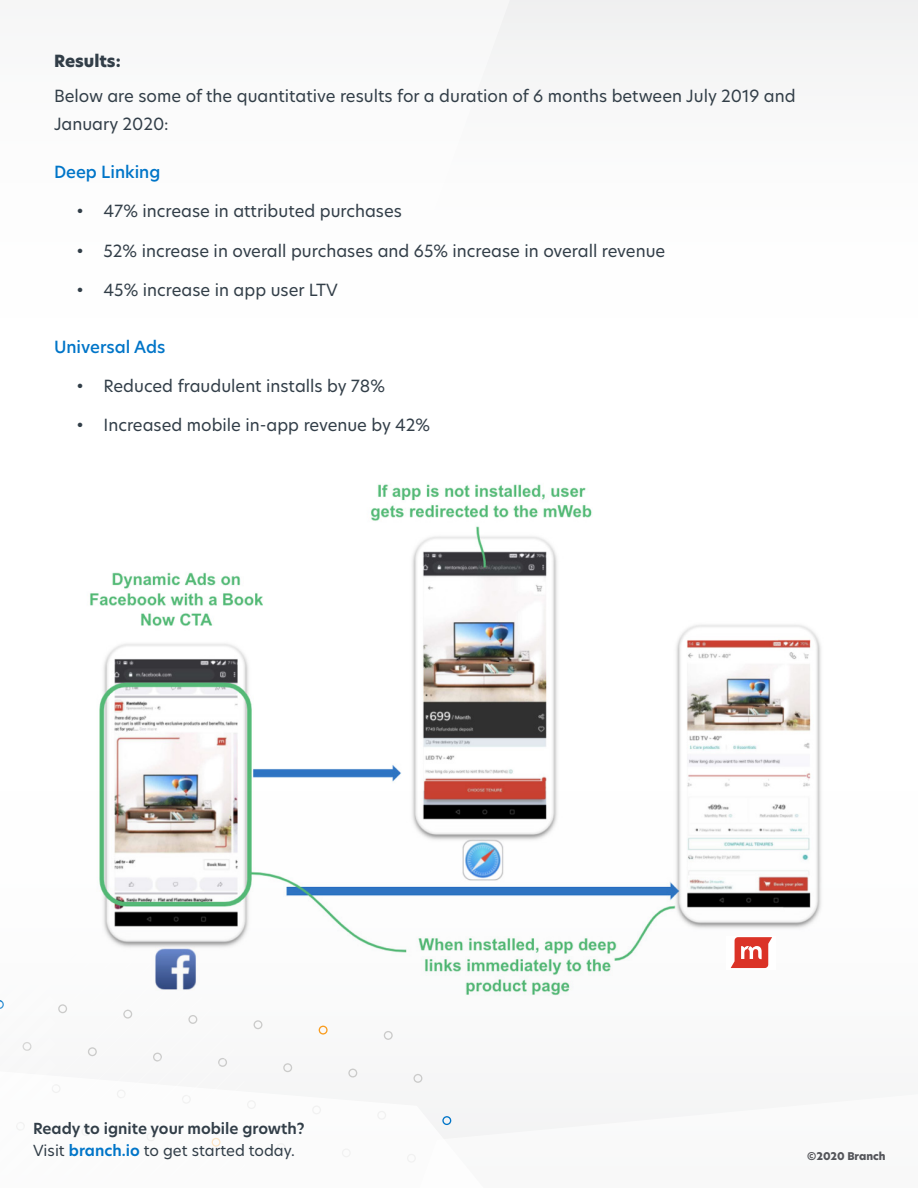
<style>
.page{position:relative;width:918px;height:1188px;background:#fff}
.page>*{position:absolute;margin:0;border:0;box-sizing:border-box;transform-origin:0 0}
.t1{font:16.5px/28.5px "Hero New";color:#323e48}
.t2{font:500 16.5px "Hero New";color:#0075c8}
.t3{font:800 16.5px "Hero New";color:#323e48}
.t4{font:600 15px/22.5px "Hero New";color:#323e48}
.t5{font:800 10.5px "Hero New";color:#54555a}
.s1{font-weight:400}
.s2{color:#0075c8}
</style>
<div class="page">
<div style="left:526px;top:0;width:392px;height:68px;background:#f2f2f3"></div>
<svg style="left:319px;top:1026px;width:9px;height:9px"></svg>
<svg style="left:384px;top:1031px;width:9px;height:9px"></svg>
<svg style="left:283px;top:1063px;width:9px;height:4px"></svg>
<svg style="left:0;top:1000px;width:263px;height:67px"></svg>
<div style="left:486px;top:0;width:40px;height:68px;background:#f3f4f4"></div>
<svg style="left:16px;top:1067px;width:407px;height:90px"></svg>
<svg style="left:356px;top:1087px;width:408px;height:76px"></svg>
<img style="left:67px;top:484px;width:754px;height:524px">
<div style="left:726px;top:936px;width:50px;height:33px;background:#fff"></div>
<svg style="left:731px;top:937px;width:41px;height:31px"></svg>
<p class="t3" style="left:54px;top:50px;width:68px">Results:</p>
<p class="t1" style="left:54px;top:81px;width:743px">Below are some of the quantitative results for a duration of 6 months between July 2019 and<br>January 2020:</p>
<p class="t2" style="left:54px;top:161px;width:108px">Deep Linking</p>
<p class="t1" style="left:77px;top:197px;width:327px">• 47% increase in attributed purchases</p>
<p class="t1" style="left:77px;top:236px;width:590px">• 52% increase in overall purchases and 65% increase in overall revenue</p>
<p class="t1" style="left:77px;top:275px;width:263px">• 45% increase in app user LTV</p>
<p class="t2" style="left:54px;top:335px;width:113px">Universal Ads</p>
<p class="t1" style="left:77px;top:371px;width:310px">• Reduced fraudulent installs by 78%</p>
<p class="t1" style="left:77px;top:410px;width:355px">• Increased mobile in-app revenue by 42%</p>
<p class="t4" style="left:33px;top:1117px;width:273px">Ready to ignite your mobile growth?<br><span class="s1">Visit</span> <span class="s2">branch.io</span> <span class="s1">to get started today.</span></p>
<p class="t5" style="left:807px;top:1149px;width:80px">©2020 Branch</p>
</div>
